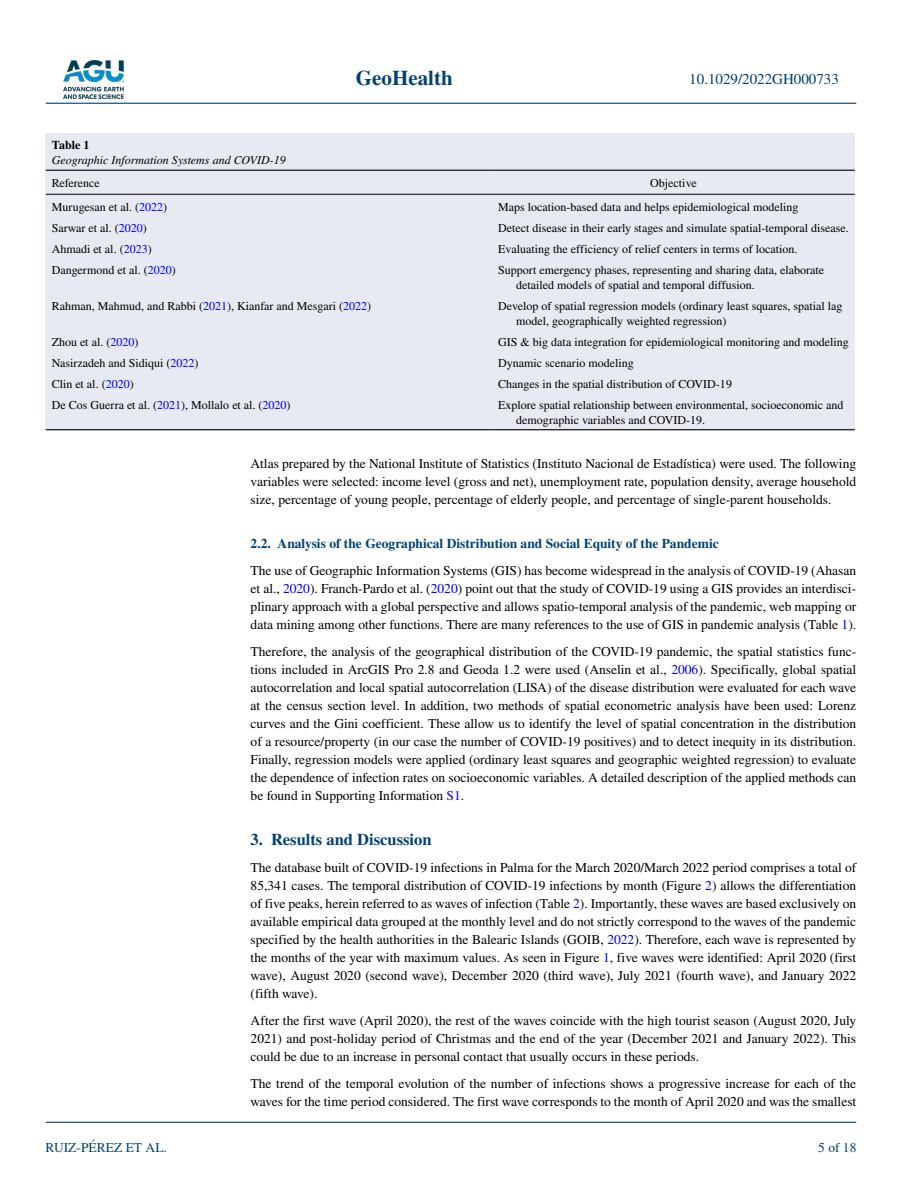
<style>
.page{position:relative;width:902px;height:1183px;background:#fff}
.page>*{position:absolute;margin:0;border:0;box-sizing:border-box;transform-origin:0 0}
.t1{font:700 21px "STIX";color:#004174}
.t2{font:700 16.5px "STIX";color:#004174}
.t3{font:15px "STIX";color:#004174}
.t4{font:13.5px/18px "STIX";color:#000;text-align:justify}
.t5{font:700 13.5px "STIX";color:#004174}
.t6{font:13.5px "STIX";color:#004174}
.t7{font:12px/15px "STIX";color:#000}
.t8{font:italic 12px "STIX";color:#000}
.t9{font:700 12px "STIX";color:#000}
.s1{color:#00f}
</style>
<div class="page">
<img style="left:63px;top:60px;width:60px;height:39px">
<hr style="left:46px;top:103px;width:810px;height:1px;background:#004174">
<hr style="left:46px;top:1121px;width:810px;height:1px;background:#004174">
<div style="left:46px;top:134px;width:808px;height:36px;background:#e7eaf2"></div>
<div style="left:46px;top:170px;width:808px;height:260px;background:#e7eaf2"></div>
<hr style="left:46px;top:170px;width:446px;height:1px;background:#000">
<hr style="left:46px;top:194px;width:446px;height:1px;background:#000">
<hr style="left:492px;top:170px;width:362px;height:1px;background:#000">
<hr style="left:492px;top:194px;width:362px;height:1px;background:#000">
<hr style="left:46px;top:429px;width:446px;height:1px;background:#000">
<hr style="left:492px;top:429px;width:362px;height:1px;background:#000">
<h1 class="t1" style="left:356px;top:66px;width:98px">GeoHealth</h1>
<p class="t3" style="left:689px;top:69px;width:151px">10.1029/2022GH000733</p>
<p class="t9" style="left:52px;top:137px;width:39px">Table 1</p>
<p class="t8" style="left:52px;top:151px;width:236px">Geographic Information Systems and COVID-19</p>
<p class="t7" style="left:52px;top:176px;width:50px">Reference</p>
<p class="t7" style="left:650px;top:176px;width:48px">Objective</p>
<p class="t7" style="left:52px;top:200px;width:117px">Murugesan et al. (<span class="s1">2022</span>)</p>
<p class="t7" style="left:498px;top:200px;width:302px">Maps location-based data and helps epidemiological modeling</p>
<p class="t7" style="left:52px;top:221px;width:97px">Sarwar et al. (<span class="s1">2020</span>)</p>
<p class="t7" style="left:498px;top:221px;width:352px">Detect disease in their early stages and simulate spatial-temporal disease.</p>
<p class="t7" style="left:52px;top:242px;width:101px">Ahmadi et al. (<span class="s1">2023</span>)</p>
<p class="t7" style="left:498px;top:242px;width:300px">Evaluating the efficiency of relief centers in terms of location.</p>
<p class="t7" style="left:52px;top:263px;width:125px">Dangermond et al. (<span class="s1">2020</span>)</p>
<p class="t7" style="left:516px;top:263px;width:309px;text-indent:-18px">Support emergency phases, representing and sharing data, elaborate detailed models of spatial and temporal diffusion.</p>
<p class="t7" style="left:52px;top:299px;width:321px">Rahman, Mahmud, and Rabbi (<span class="s1">2021</span>), Kianfar and Mesgari (<span class="s1">2022</span>)</p>
<p class="t7" style="left:516px;top:299px;width:328px;text-indent:-18px">Develop of spatial regression models (ordinary least squares, spatial lag model, geographically weighted regression)</p>
<p class="t7" style="left:52px;top:335px;width:88px">Zhou et al. (<span class="s1">2020</span>)</p>
<p class="t7" style="left:498px;top:335px;width:352px">GIS &amp; big data integration for epidemiological monitoring and modeling</p>
<p class="t7" style="left:52px;top:356px;width:148px">Nasirzadeh and Sidiqui (<span class="s1">2022</span>)</p>
<p class="t7" style="left:498px;top:356px;width:137px">Dynamic scenario modeling</p>
<p class="t7" style="left:52px;top:377px;width:83px">Clin et al. (<span class="s1">2020</span>)</p>
<p class="t7" style="left:498px;top:377px;width:235px">Changes in the spatial distribution of COVID-19</p>
<p class="t7" style="left:52px;top:398px;width:240px">De Cos Guerra et al. (<span class="s1">2021</span>), Mollalo et al. (<span class="s1">2020</span>)</p>
<p class="t7" style="left:516px;top:398px;width:328px;text-indent:-18px">Explore spatial relationship between environmental, socioeconomic and demographic variables and COVID-19.</p>
<p class="t6" style="left:45px;top:1138px;width:123px">RUIZ-PÉREZ ET AL.</p>
<p class="t4" style="left:250px;top:455px;width:607px">Atlas prepared by the National Institute of Statistics (Instituto Nacional de Estadística) were used. The following variables were selected: income level (gross and net), unemployment rate, population density, average household size, percentage of young people, percentage of elderly people, and percentage of single-parent households.</p>
<p class="t5" style="left:250px;top:535px;width:469px">2.2. Analysis of the Geographical Distribution and Social Equity of the Pandemic</p>
<p class="t4" style="left:250px;top:562px;width:607px">The use of Geographic Information Systems (GIS) has become widespread in the analysis of COVID-19 (Ahasan et al., <span class="s1">2020</span>). Franch-Pardo et al. (<span class="s1">2020</span>) point out that the study of COVID-19 using a GIS provides an interdisci&shy;plinary approach with a global perspective and allows spatio-temporal analysis of the pandemic, web mapping or data mining among other functions. There are many references to the use of GIS in pandemic analysis (Table <span class="s1">1</span>).</p>
<p class="t4" style="left:250px;top:643px;width:607px">Therefore, the analysis of the geographical distribution of the COVID-19 pandemic, the spatial statistics func&shy;tions included in ArcGIS Pro 2.8 and Geoda 1.2 were used (Anselin et al., <span class="s1">2006</span>). Specifically, global spatial autocorrelation and local spatial autocorrelation (LISA) of the disease distribution were evaluated for each wave at the census section level. In addition, two methods of spatial econometric analysis have been used: Lorenz curves and the Gini coefficient. These allow us to identify the level of spatial concentration in the distribution of a resource/property (in our case the number of COVID-19 positives) and to detect inequity in its distribution.<br>Finally, regression models were applied (ordinary least squares and geographic weighted regression) to evaluate the dependence of infection rates on socioeconomic variables. A detailed description of the applied methods can be found in Supporting Information <span class="s1">S1</span>.</p>
<p class="t2" style="left:250px;top:829px;width:182px">3. Results and Discussion</p>
<p class="t4" style="left:250px;top:859px;width:607px">The database built of COVID-19 infections in Palma for the March 2020/March 2022 period comprises a total of 85,341 cases. The temporal distribution of COVID-19 infections by month (Figure <span class="s1">2</span>) allows the differentiation of five peaks, herein referred to as waves of infection (Table <span class="s1">2</span>). Importantly, these waves are based exclusively on available empirical data grouped at the monthly level and do not strictly correspond to the waves of the pandemic specified by the health authorities in the Balearic Islands (GOIB, <span class="s1">2022</span>). Therefore, each wave is represented by the months of the year with maximum values. As seen in Figure <span class="s1">1</span>, five waves were identified: April 2020 (first wave), August 2020 (second wave), December 2020 (third wave), July 2021 (fourth wave), and January 2022 (fifth wave).</p>
<p class="t4" style="left:250px;top:1012px;width:607px">After the first wave (April 2020), the rest of the waves coincide with the high tourist season (August 2020, July 2021) and post-holiday period of Christmas and the end of the year (December 2021 and January 2022). This could be due to an increase in personal contact that usually occurs in these periods.</p>
<p class="t4" style="left:250px;top:1075px;width:607px">The trend of the temporal evolution of the number of infections shows a progressive increase for each of the waves for the time period considered. The first wave corresponds to the month of April 2020 and was the smallest</p>
<p class="t6" style="left:818px;top:1138px;width:40px">5 of 18</p>
</div>
